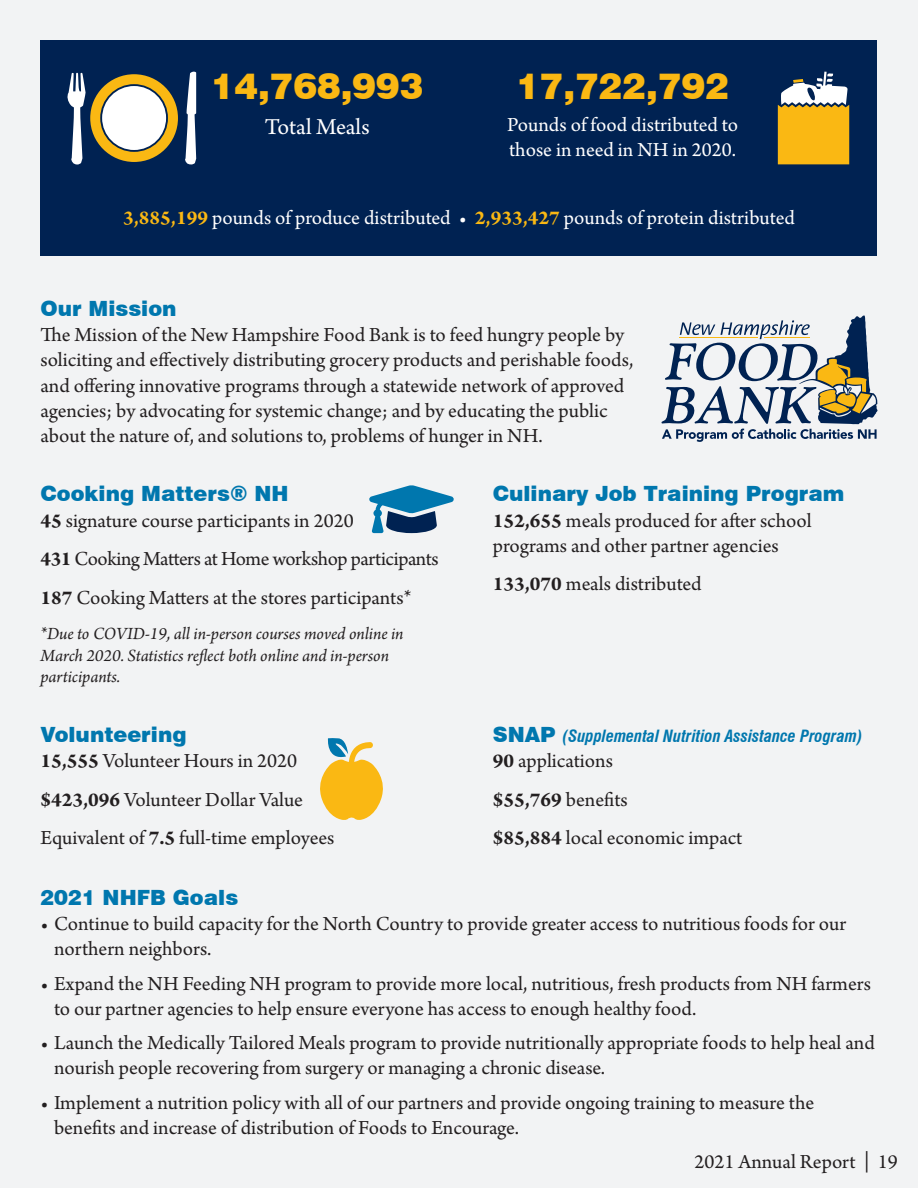
<style>
.page{position:relative;width:918px;height:1188px;background:#f2f3f4}
.page>*{position:absolute;margin:0;border:0;box-sizing:border-box;transform-origin:0 0}
.t1{font:900 36px "Swiss 721 BT";color:#fab813}
.t2{font:24px "Arno Pro";color:#fff}
.t3{font:21px/25.2px "Arno Pro";color:#231f20}
.t4{font:21px/25.2px "Arno Pro";color:#fff}
.t5{font:900 21px "Swiss 721 BT";color:#0077ae}
.t6{font:21px "Arno Pro";letter-spacing:-.02em;color:#231f20}
.t7{font:italic 18px/21.6px "Arno Pro";letter-spacing:-.005em;color:#231f20}
.t8{font:italic 700 condensed 16.5px "Swiss 721 BT";color:#0077ae}
.s1{font-weight:700;color:#fab813}
.s2{font-weight:700}
.s3{font-weight:900;font-style:normal;font-stretch:normal;font-size:21px}
</style>
<div class="page">
<div style="left:40px;top:40px;width:838px;height:216px;background:#002252"></div>
<svg style="left:185px;top:71px;width:11px;height:94px"></svg>
<svg style="left:67px;top:73px;width:19px;height:92px"></svg>
<div style="left:90px;top:74px;width:88px;height:88px;background:#fab813;border-radius:50%"></div>
<div style="left:101px;top:85px;width:66px;height:66px;background:#fff;border-radius:50%"></div>
<div style="left:100px;top:84px;width:68px;height:68px;border:2px solid #002252;border-radius:50%"></div>
<svg style="left:778px;top:72px;width:71px;height:92px"></svg>
<svg style="left:661px;top:316px;width:217px;height:126px"></svg>
<svg style="left:369px;top:485px;width:85px;height:48px"></svg>
<svg style="left:320px;top:738px;width:63px;height:82px"></svg>
<p class="t1" style="left:211px;top:64px;width:214px">14,768,993</p>
<p class="t2" style="left:265px;top:114px;width:106px">Total Meals</p>
<p class="t1" style="left:516px;top:64px;width:214px">17,722,792</p>
<p class="t4" style="left:507px;top:113px;width:232px">Pounds of food distributed to those in need in NH in 2020.</p>
<p class="t4" style="left:123px;top:206px;width:673px"><span class="s1">3,885,199</span> pounds of produce distributed • <span class="s1">2,933,427</span> pounds of protein distributed</p>
<p class="t5" style="left:40px;top:296px;width:138px">Our Mission</p>
<p class="t3" style="left:40px;top:323px;width:594px">The Mission of the New Hampshire Food Bank is to feed hungry people by soliciting and effectively distributing grocery products and perishable foods, and offering innovative programs through a statewide network of approved agencies; by advocating for systemic change; and by educating the public about the nature of, and solutions to, problems of hunger in NH.</p>
<p class="t5" style="left:40px;top:481px;width:250px">Cooking Matters® NH</p>
<p class="t3" style="left:40px;top:509px;width:315px"><span class="s2">45</span> signature course participants in 2020</p>
<p class="t6" style="left:40px;top:547px;width:400px"><span class="s2">431</span> Cooking Matters at Home workshop participants</p>
<p class="t3" style="left:40px;top:586px;width:372px"><span class="s2">187</span> Cooking Matters at the stores participants*</p>
<p class="t7" style="left:40px;top:624px;width:365px">*Due to COVID-19, all in-person courses moved online in<br>March 2020. Statistics reflect both online and in-person participants.</p>
<p class="t5" style="left:493px;top:481px;width:353px">Culinary Job Training Program</p>
<p class="t3" style="left:493px;top:509px;width:320px"><span class="s2">152,655</span> meals produced for after school programs and other partner agencies</p>
<p class="t3" style="left:493px;top:573px;width:210px"><span class="s2">133,070</span> meals distributed</p>
<p class="t5" style="left:40px;top:721px;width:148px">Volunteering</p>
<p class="t3" style="left:40px;top:749px;width:258px"><span class="s2">15,555</span> Volunteer Hours in 2020</p>
<p class="t3" style="left:40px;top:788px;width:264px"><span class="s2">$423,096</span> Volunteer Dollar Value</p>
<p class="t3" style="left:40px;top:826px;width:295px">Equivalent of <span class="s2">7.5</span> full-time employees</p>
<p class="t8" style="left:493px;top:726px;width:371px"><span class="s3">SNAP</span> (Supplemental Nutrition Assistance Program)</p>
<p class="t3" style="left:493px;top:749px;width:122px"><span class="s2">90</span> applications</p>
<p class="t3" style="left:493px;top:788px;width:137px"><span class="s2">$55,769</span> benefits</p>
<p class="t3" style="left:493px;top:826px;width:251px"><span class="s2">$85,884</span> local economic impact</p>
<p class="t5" style="left:40px;top:885px;width:199px">2021 NHFB Goals</p>
<p class="t3" style="left:54px;top:912px;width:794px;text-indent:-14px">• Continue to build capacity for the North Country to provide greater access to nutritious foods for our northern neighbors.</p>
<p class="t3" style="left:54px;top:972px;width:818px;text-indent:-14px">• Expand the NH Feeding NH program to provide more local, nutritious, fresh products from NH farmers to our partner agencies to help ensure everyone has access to enough healthy food.</p>
<p class="t3" style="left:54px;top:1031px;width:822px;text-indent:-14px">• Launch the Medically Tailored Meals program to provide nutritionally appropriate foods to help heal and nourish people recovering from surgery or managing a chronic disease.</p>
<p class="t3" style="left:54px;top:1091px;width:762px;text-indent:-14px">• Implement a nutrition policy with all of our partners and provide ongoing training to measure the benefits and increase of distribution of Foods to Encourage.</p>
<p class="t3" style="left:694px;top:1150px;width:205px">2021 Annual Report | 19</p>
</div>
